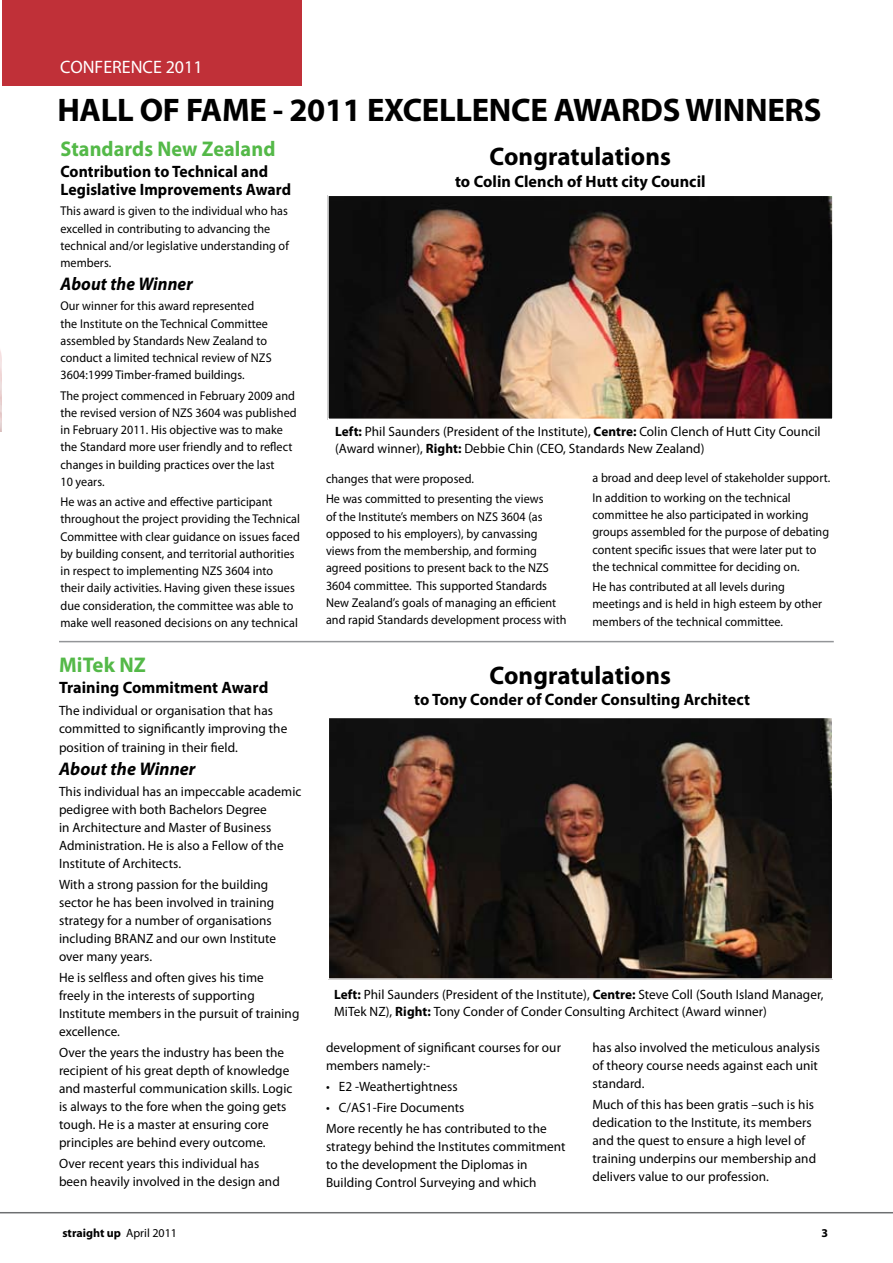
<style>
.page{position:relative;width:893px;height:1263px;background:#fff}
.page>*{position:absolute;margin:0;border:0;box-sizing:border-box;transform-origin:0 0}
.t1{font:700 32.7px "Myriad Pro";letter-spacing:-.01em;color:#000}
.t2{font:700 25.5px "Myriad Pro";letter-spacing:.005em;color:#000}
.t3{font:700 21.3px "Myriad Pro";letter-spacing:.005em;color:#54b948;scale:.95 1}
.t4{font:700 21.3px "Myriad Pro";letter-spacing:.005em;color:#54b948}
.t5{font:italic 700 18.3px "Myriad Pro";letter-spacing:.005em;color:#000;scale:.95 1}
.t6{font:italic 700 18.3px "Myriad Pro";letter-spacing:.005em;color:#000}
.t7{font:18px "Myriad Pro";color:#fff}
.t8{font:700 16.5px "Myriad Pro";letter-spacing:.005em;color:#000}
.t9{font:700 16.5px/18px "Myriad Pro";letter-spacing:.005em;color:#000;scale:.95 1}
.t10{font:13.5px/18px "Myriad Pro";letter-spacing:.005em;color:#000}
.t11{font:12.75px/17.2px "Myriad Pro";letter-spacing:.005em;color:#000;scale:.95 1}
.t12{font:700 12px "Myriad Pro";color:#000}
.s1{font-weight:700}
.s2{font-weight:400}
</style>
<div class="page">
<hr style="left:0;top:1212px;width:893px;height:1px;background:#6d6f71">
<div style="left:0;top:0;width:301px;height:86px;background:#c03038"></div>
<img style="left:0;top:0;width:2px;height:431px">
<img style="left:330px;top:198px;width:501px;height:219px">
<div style="left:327px;top:195px;width:507px;height:225px;border:2px solid #fff"></div>
<img style="left:331px;top:720px;width:499px;height:257px">
<div style="left:328px;top:717px;width:505px;height:263px;border:2px solid #fff"></div>
<hr style="left:59px;top:641px;width:775px;height:1px;background:#939598">
<h3 class="t7" style="left:60px;top:56px;width:144px">CONFERENCE 2011</h3>
<h1 class="t1" style="left:57px;top:89px;width:765px">HALL OF FAME - 2011 EXCELLENCE AWARDS WINNERS</h1>
<h3 class="t3" style="left:60px;top:135px;width:228px">Standards New Zealand</h3>
<p class="t9" style="left:60px;top:162px;width:244px">Contribution to Technical and<br>Legislative Improvements Award</p>
<p class="t11" style="left:60px;top:202px;width:242px">This award is given to the individual who has excelled in contributing to advancing the technical and/or legislative understanding of members.</p>
<h3 class="t5" style="left:60px;top:272px;width:141px">About the Winner</h3>
<p class="t11" style="left:60px;top:297px;width:224px">Our winner for this award represented the Institute on the Technical Committee assembled by Standards New Zealand to conduct a limited technical review of NZS 3604:1999 Timber-framed buildings.</p>
<p class="t11" style="left:60px;top:386px;width:250px">The project commenced in February 2009 and the revised version of NZS 3604 was published in February 2011. His objective was to make the Standard more user friendly and to reflect changes in building practices over the last<br>10 years.</p>
<p class="t11" style="left:60px;top:493px;width:254px">He was an active and effective participant throughout the project providing the Technical Committee with clear guidance on issues faced by building consent, and territorial authorities in respect to implementing NZS 3604 into their daily activities. Having given these issues due consideration, the committee was able to make well reasoned decisions on any technical</p>
<h2 class="t2" style="left:489px;top:139px;width:183px">Congratulations</h2>
<p class="t8" style="left:455px;top:171px;width:252px">to Colin Clench of Hutt city Council</p>
<p class="t10" style="left:335px;top:423px;width:487px;line-height:16.5px"><span class="s1">Left:</span> Phil Saunders (President of the Institute), <span class="s1">Centre:</span> Colin Clench of Hutt City Council (Award winner), <span class="s1">Right:</span> Debbie Chin (CEO, Standards New Zealand)</p>
<p class="t11" style="left:592px;top:467px;width:252px;line-height:20.2px">a broad and deep level of stakeholder support.<br>In addition to working on the technical</p>
<p class="t11" style="left:592px;top:506px;width:251px">committee he also participated in working groups assembled for the purpose of debating content specific issues that were later put to the technical committee for deciding on.</p>
<p class="t11" style="left:592px;top:578px;width:243px;line-height:17.7px">He has contributed at all levels during meetings and is held in high esteem by other members of the technical committee.</p>
<p class="t11" style="left:326px;top:468px;width:231px;line-height:20.2px">changes that were proposed.<br>He was committed to presenting the views</p>
<p class="t11" style="left:326px;top:507px;width:255px">of the Institute’s members on NZS 3604 (as opposed to his employers), by canvassing views from the membership, and forming agreed positions to present back to the NZS 3604 committee. This supported Standards New Zealand’s goals of managing an efficient and rapid Standards development process with</p>
<h3 class="t4" style="left:59px;top:651px;width:88px">MiTek NZ</h3>
<p class="t8" style="left:59px;top:677px;width:211px">Training Commitment Award</p>
<p class="t10" style="left:59px;top:700px;width:230px;line-height:18.8px">The individual or organisation that has committed to significantly improving the position of training in their field.</p>
<h3 class="t6" style="left:59px;top:757px;width:138px">About the Winner</h3>
<p class="t10" style="left:59px;top:782px;width:244px">This individual has an impeccable academic pedigree with both Bachelors Degree<br>in Architecture and Master of Business Administration. He is also a Fellow of the Institute of Architects.</p>
<p class="t10" style="left:59px;top:875px;width:219px">With a strong passion for the building sector he has been involved in training strategy for a number of organisations including BRANZ and our own Institute over many years.</p>
<p class="t10" style="left:59px;top:968px;width:242px">He is selfless and often gives his time<br>freely in the interests of supporting Institute members in the pursuit of training excellence.</p>
<p class="t10" style="left:59px;top:1043px;width:235px">Over the years the industry has been the recipient of his great depth of knowledge and masterful communication skills. Logic is always to the fore when the going gets tough. He is a master at ensuring core principles are behind every outcome.</p>
<p class="t10" style="left:59px;top:1154px;width:222px">Over recent years this individual has been heavily involved in the design and</p>
<h2 class="t2" style="left:489px;top:658px;width:183px">Congratulations</h2>
<p class="t8" style="left:414px;top:688px;width:337px">to Tony Conder of Conder Consulting Architect</p>
<p class="t10" style="left:334px;top:986px;width:491px;line-height:16.5px"><span class="s1">Left:</span> Phil Saunders (President of the Institute), <span class="s1">Centre:</span> Steve Coll (South Island Manager,<br>MiTek NZ), <span class="s1">Right:</span> Tony Conder of Conder Consulting Architect (Award winner)</p>
<p class="t10" style="left:326px;top:1038px;width:236px">development of significant courses for our members namely:-</p>
<p class="t10" style="left:326px;top:1077px;width:133px">• E2 -Weathertightness</p>
<p class="t10" style="left:326px;top:1097px;width:222px;line-height:21px">• C/AS1-Fire Documents<br>More recently he has contributed to the</p>
<p class="t10" style="left:326px;top:1137px;width:241px">strategy behind the Institutes commitment to the development the Diplomas in<br>Building Control Surveying and which</p>
<p class="t10" style="left:592px;top:1038px;width:229px">has also involved the meticulous analysis of theory course needs against each unit standard.</p>
<p class="t10" style="left:592px;top:1095px;width:225px">Much of this has been gratis –such is his dedication to the Institute, its members and the quest to ensure a high level of training underpins our membership and delivers value to our profession.</p>
<p class="t12" style="left:62px;top:1225px;width:116px">straight up <span class="s2">April 2011</span></p>
<p class="t12" style="left:821px;top:1225px;width:8px">3</p>
</div>
